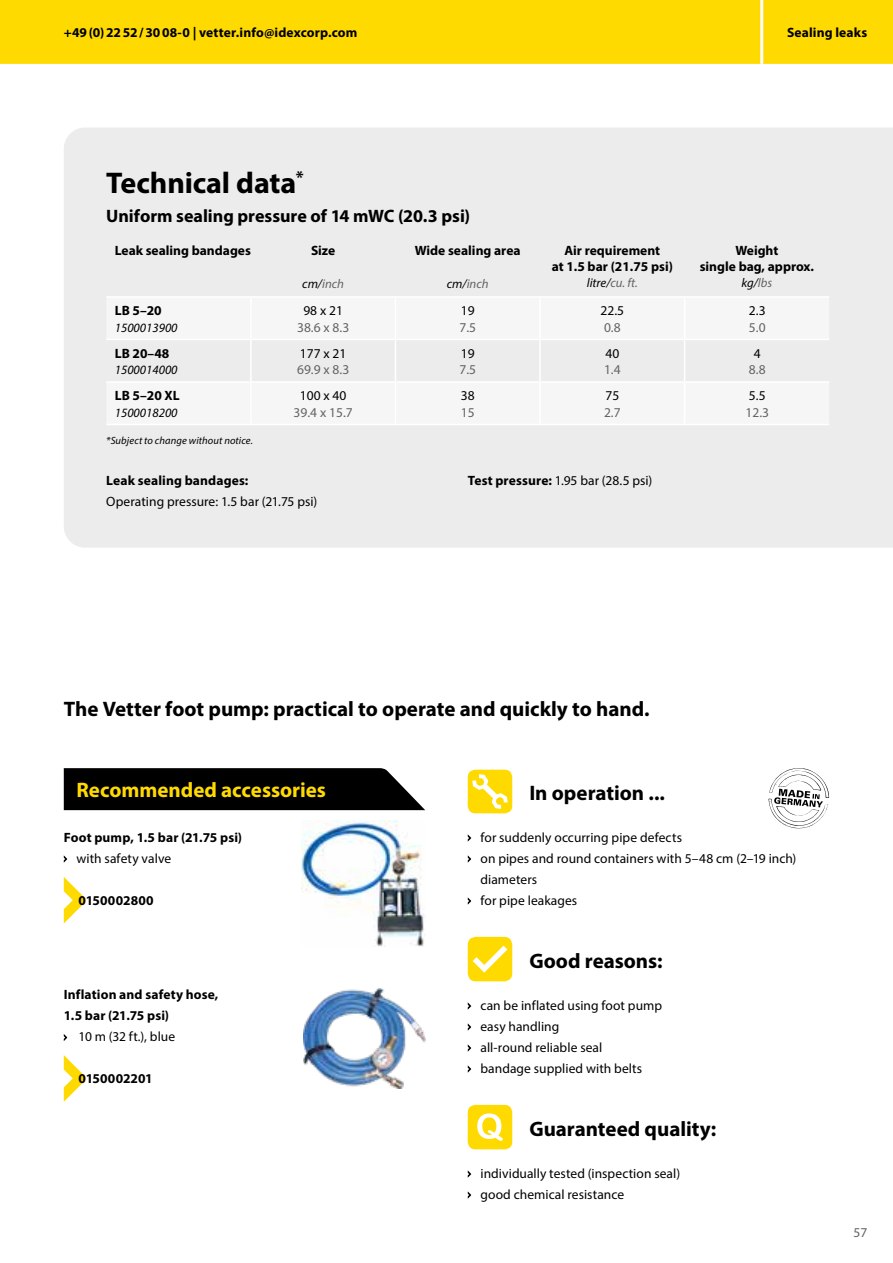
<style>
.page{position:relative;width:893px;height:1263px;background:#fff}
.page>*{position:absolute;margin:0;border:0;box-sizing:border-box;transform-origin:0 0}
.t1{font:700 30px "Myriad Pro";letter-spacing:-.005em;color:#000}
.t2{font:700 21px "Myriad Pro";color:#000}
.t3{font:700 21px "Myriad Pro";color:#ffda00}
.t4{font:700 18px "Myriad Pro";color:#000}
.t5{font:13.5px/21px "Myriad Pro";letter-spacing:.005em;color:#000}
.t6{font:700 13.5px/16.2px "Myriad Pro";color:#000;text-align:center}
.t7{font:13.5px "Myriad Pro";color:#636362}
.t8{font:italic 12.75px "Myriad Pro";color:#000}
.t9{font:italic 12.75px "Myriad Pro";color:#636362}
.t10{font:italic 10.5px "Myriad Pro";letter-spacing:.01em;color:#000}
.s1{color:#000}
.s2{color:#636362}
.s3{font-weight:700}
</style>
<div class="page">
<div style="left:0;top:0;width:893px;height:64px;background:#ffda00"></div>
<div style="left:64px;top:128px;width:829px;height:420px;background:#ececed"></div>
<svg style="left:468px;top:834px;width:3px;height:8px"></svg>
<svg style="left:468px;top:855px;width:3px;height:8px"></svg>
<svg style="left:468px;top:897px;width:3px;height:8px"></svg>
<svg style="left:468px;top:1002px;width:3px;height:8px"></svg>
<svg style="left:468px;top:1023px;width:3px;height:8px"></svg>
<svg style="left:468px;top:1044px;width:3px;height:8px"></svg>
<svg style="left:468px;top:1065px;width:3px;height:8px"></svg>
<svg style="left:468px;top:1170px;width:3px;height:8px"></svg>
<svg style="left:468px;top:1191px;width:3px;height:8px"></svg>
<svg style="left:468px;top:770px;width:44px;height:43px;background:#ffe02c"></svg>
<svg style="left:468px;top:937px;width:44px;height:44px;background:#ffdf24"></svg>
<svg style="left:468px;top:1105px;width:44px;height:44px"></svg>
<svg style="left:768px;top:768px;width:62px;height:60px"></svg>
<svg style="left:106px;top:298px;width:723px;height:126px;fill:#f6f6f6"></svg>
<hr style="left:106px;top:296px;width:145px;height:2px;background:#fff">
<hr style="left:251px;top:296px;width:144px;height:2px;background:#fff">
<hr style="left:250px;top:298px;width:2px;height:41px;background:#fff">
<hr style="left:395px;top:296px;width:145px;height:2px;background:#fff">
<hr style="left:395px;top:298px;width:1px;height:41px;background:#fff">
<hr style="left:540px;top:296px;width:145px;height:2px;background:#fff">
<hr style="left:539px;top:298px;width:2px;height:41px;background:#fff">
<hr style="left:685px;top:296px;width:144px;height:2px;background:#fff">
<hr style="left:684px;top:298px;width:1px;height:41px;background:#fff">
<hr style="left:106px;top:339px;width:145px;height:1px;background:#fff">
<hr style="left:251px;top:339px;width:144px;height:1px;background:#fff">
<hr style="left:250px;top:340px;width:2px;height:41px;background:#fff">
<hr style="left:395px;top:339px;width:145px;height:1px;background:#fff">
<hr style="left:395px;top:340px;width:1px;height:41px;background:#fff">
<hr style="left:540px;top:339px;width:145px;height:1px;background:#fff">
<hr style="left:539px;top:340px;width:2px;height:41px;background:#fff">
<hr style="left:685px;top:339px;width:144px;height:1px;background:#fff">
<hr style="left:684px;top:340px;width:1px;height:41px;background:#fff">
<hr style="left:106px;top:381px;width:145px;height:2px;background:#fff">
<hr style="left:251px;top:381px;width:144px;height:2px;background:#fff">
<hr style="left:250px;top:383px;width:2px;height:41px;background:#fff">
<hr style="left:395px;top:381px;width:145px;height:2px;background:#fff">
<hr style="left:395px;top:383px;width:1px;height:41px;background:#fff">
<hr style="left:540px;top:381px;width:145px;height:2px;background:#fff">
<hr style="left:539px;top:383px;width:2px;height:41px;background:#fff">
<hr style="left:685px;top:381px;width:144px;height:2px;background:#fff">
<hr style="left:684px;top:383px;width:1px;height:41px;background:#fff">
<hr style="left:106px;top:424px;width:145px;height:1px;background:#fff">
<hr style="left:251px;top:424px;width:144px;height:1px;background:#fff">
<hr style="left:395px;top:424px;width:145px;height:1px;background:#fff">
<hr style="left:540px;top:424px;width:145px;height:1px;background:#fff">
<hr style="left:685px;top:424px;width:144px;height:1px;background:#fff">
<svg style="left:64px;top:877px;width:22px;height:46px"></svg>
<svg style="left:64px;top:1055px;width:22px;height:47px"></svg>
<svg style="left:64px;top:855px;width:3px;height:8px"></svg>
<svg style="left:64px;top:1034px;width:3px;height:7px"></svg>
<img style="left:304px;top:989px;width:121px;height:99px">
<img style="left:301px;top:821px;width:123px;height:126px">
<svg style="left:64px;top:768px;width:361px;height:42px;background:#0f0f0f"></svg>
<hr style="left:760px;top:0;width:3px;height:64px;background:#fff">
<p class="t6" style="left:64px;top:24px;width:295px">+49(0)2252/3008-0 | vetter.info@idexcorp.com</p>
<p class="t6" style="left:787px;top:24px;width:82px">Sealing leaks</p>
<h1 class="t1" style="left:106px;top:163px;width:199px">Technical data<sup>*</sup></h1>
<h3 class="t4" style="left:106px;top:204px;width:365px">Uniform sealing pressure of 14 mWC (20.3 psi)</h3>
<p class="t6" style="left:115px;top:241px;width:138px">Leak sealing bandages</p>
<p class="t6" style="left:311px;top:241px;width:26px">Size</p>
<p class="t9" style="left:302px;top:275px;width:43px"><span class="s1">cm/</span>inch</p>
<p class="t6" style="left:415px;top:241px;width:107px">Wide sealing area</p>
<p class="t9" style="left:447px;top:275px;width:43px"><span class="s1">cm/</span>inch</p>
<p class="t6" style="left:552px;top:241px;width:123px">Air requirement<br>at 1.5 bar (21.75 psi)</p>
<p class="t8" style="left:587px;top:275px;width:53px">litre/<span class="s2">cu. ft.</span></p>
<p class="t6" style="left:700px;top:241px;width:116px">Weight<br>single bag, approx.</p>
<p class="t8" style="left:741px;top:275px;width:32px">kg/<span class="s2">lbs</span></p>
<p class="t6" style="left:115px;top:302px;width:49px">LB 5–20</p>
<p class="t8" style="left:115px;top:319px;width:64px">1500013900</p>
<p class="t5" style="left:303px;top:300px;width:41px">98 x 21</p>
<p class="t7" style="left:297px;top:319px;width:54px">38.6 x 8.3</p>
<p class="t5" style="left:461px;top:300px;width:15px">19</p>
<p class="t7" style="left:459px;top:319px;width:18px">7.5</p>
<p class="t5" style="left:601px;top:300px;width:25px">22.5</p>
<p class="t7" style="left:604px;top:319px;width:18px">0.8</p>
<p class="t5" style="left:749px;top:300px;width:18px">2.3</p>
<p class="t7" style="left:749px;top:319px;width:18px">5.0</p>
<p class="t6" style="left:115px;top:344px;width:56px">LB 20–48</p>
<p class="t8" style="left:115px;top:362px;width:64px">1500014000</p>
<p class="t5" style="left:300px;top:342px;width:48px">177 x 21</p>
<p class="t7" style="left:297px;top:361px;width:54px">69.9 x 8.3</p>
<p class="t5" style="left:461px;top:342px;width:15px">19</p>
<p class="t7" style="left:459px;top:361px;width:18px">7.5</p>
<p class="t5" style="left:605px;top:342px;width:15px">40</p>
<p class="t7" style="left:604px;top:361px;width:18px">1.4</p>
<p class="t5" style="left:754px;top:342px;width:8px">4</p>
<p class="t7" style="left:749px;top:361px;width:18px">8.8</p>
<p class="t6" style="left:115px;top:387px;width:66px">LB 5–20 XL</p>
<p class="t8" style="left:115px;top:404px;width:64px">1500018200</p>
<p class="t5" style="left:300px;top:385px;width:48px">100 x 40</p>
<p class="t7" style="left:294px;top:404px;width:61px">39.4 x 15.7</p>
<p class="t5" style="left:461px;top:385px;width:15px">38</p>
<p class="t7" style="left:461px;top:404px;width:15px">15</p>
<p class="t5" style="left:605px;top:385px;width:15px">75</p>
<p class="t7" style="left:604px;top:404px;width:18px">2.7</p>
<p class="t5" style="left:749px;top:385px;width:18px">5.5</p>
<p class="t7" style="left:745px;top:404px;width:25px">12.3</p>
<p class="t10" style="left:106px;top:434px;width:148px">*Subject to change without notice.</p>
<p class="t6" style="left:106px;top:471px;width:144px">Leak sealing bandages:</p>
<p class="t5" style="left:106px;top:490px;width:212px">Operating pressure: 1.5 bar (21.75 psi)</p>
<p class="t5" style="left:468px;top:469px;width:186px"><span class="s3">Test pressure:</span> 1.95 bar (28.5 psi)</p>
<h2 class="t2" style="left:64px;top:695px;width:587px">The Vetter foot pump: practical to operate and quickly to hand.</h2>
<h2 class="t3" style="left:77px;top:776px;width:251px">Recommended accessories</h2>
<h2 class="t2" style="left:529px;top:779px;width:137px">In operation ...</h2>
<p class="t6" style="left:64px;top:828px;width:180px">Foot pump, 1.5 bar (21.75 psi)</p>
<p class="t5" style="left:77px;top:847px;width:96px">with safety valve</p>
<p class="t6" style="left:79px;top:891px;width:76px">0150002800</p>
<p class="t6" style="left:64px;top:984px;width:156px;line-height:21px;text-align:left">Inflation and safety hose,<br>1.5 bar (21.75 psi)</p>
<p class="t5" style="left:79px;top:1026px;width:98px">10 m (32 ft.), blue</p>
<p class="t6" style="left:79px;top:1070px;width:76px">0150002201</p>
<p class="t5" style="left:480px;top:826px;width:317px">for suddenly occurring pipe defects<br>on pipes and round containers with 5–48 cm (2–19 inch) diameters<br>for pipe leakages</p>
<h2 class="t2" style="left:529px;top:947px;width:135px">Good reasons:</h2>
<p class="t5" style="left:480px;top:994px;width:183px">can be inflated using foot pump easy handling<br>all-round reliable seal<br>bandage supplied with belts</p>
<h2 class="t2" style="left:529px;top:1115px;width:188px">Guaranteed quality:</h2>
<p class="t5" style="left:480px;top:1162px;width:201px">individually tested (inspection seal) good chemical resistance</p>
<p class="t7" style="left:854px;top:1224px;width:15px">57</p>
</div>
